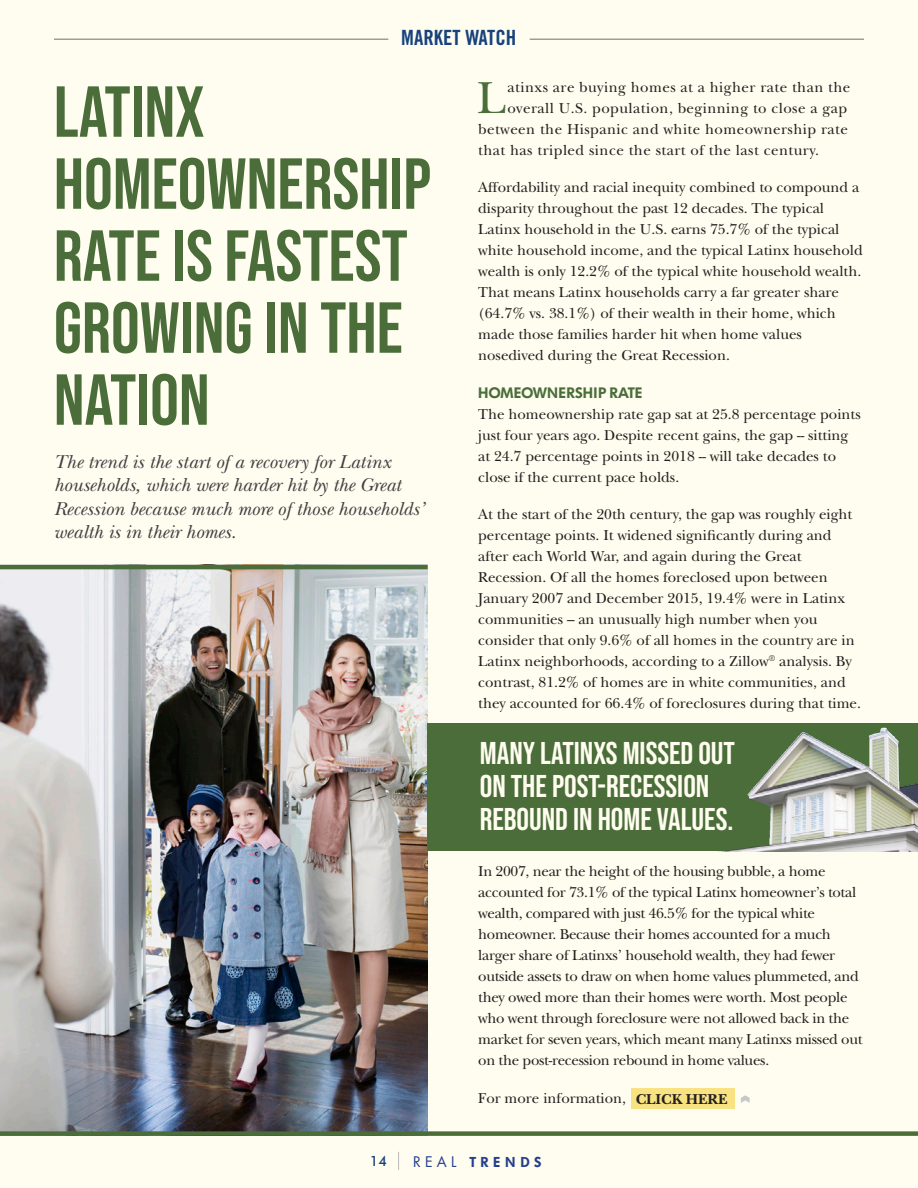
<style>
.page{position:relative;width:918px;height:1188px;background:#fffdef}
.page>*{position:absolute;margin:0;border:0;box-sizing:border-box;transform-origin:0 0}
.t1{font:72px/72px "Bebas Neue";color:#4a6d3a}
.t2{font:46.8px "New Baskerville";color:#4a6d3a}
.t3{font:31.5px/33px "Bebas Neue";color:#fffdef}
.t4{font:21px "Trade Gothic LT Std Bd Cn 20";color:#17427d}
.t5{font:italic 19.5px/23.4px "New Baskerville";color:#414042}
.t6{font:15px/21px "New Baskerville";color:#231f20}
.t7{font:15px/21px "New Baskerville";letter-spacing:-.02em;color:#231f20}
.t8{font:15px "New Baskerville";letter-spacing:.03em;color:#231f20}
.t9{font:600 15px "Futura BQ";letter-spacing:-.01em;color:#4a6d3a}
.t10{font:700 15px "New Baskerville";color:#231f20}
.t11{font:600 14.25px "Futura BQ";letter-spacing:.32em;color:#253f8e}
.t12{font:500 14.25px "Futura BT";color:#17427d}
.s1{font-family:"Futura Std";font-weight:400}
</style>
<div class="page">
<hr style="left:54px;top:39px;width:334px;height:1px;background:#6d6f72">
<hr style="left:530px;top:39px;width:334px;height:1px;background:#6d6f72">
<svg style="left:398px;top:1152px;width:1px;height:18px"></svg>
<svg style="left:741px;top:1095px;width:9px;height:8px"></svg>
<img style="left:0;top:569px;width:428px;height:562px">
<div style="left:631px;top:1088px;width:103px;height:20px;background:#f8e281"></div>
<div style="left:428px;top:723px;width:490px;height:127px;background:#4a6d3a"></div>
<img style="left:704px;top:727px;width:214px;height:125px">
<hr style="left:0;top:565px;width:428px;height:4px;background:#4a6d3a">
<div style="left:0;top:1131px;width:918px;height:5px;background:#4a6d3a"></div>
<p class="t4" style="left:401px;top:25px;width:117px">MARKET WATCH</p>
<p class="t2" style="left:477px;top:71px;width:31px">L</p>
<p class="t8" style="left:507px;top:78px;width:344px">atinxs are buying homes at a higher rate than the</p>
<p class="t1" style="left:54px;top:75px;width:379px">LATINX<br>HOMEOWNERSHIP<br>RATE IS FASTEST<br>GROWING IN THE<br>NATION</p>
<p class="t5" style="left:54px;top:450px;width:372px">The trend is the start of a recovery for Latinx households, which were harder hit by the Great Recession because much more of those households’ wealth is in their homes.</p>
<p class="t8" style="left:507px;top:99px;width:341px">overall U.S. population, beginning to close a gap</p>
<p class="t8" style="left:478px;top:120px;width:371px">between the Hispanic and white homeownership rate</p>
<p class="t8" style="left:478px;top:141px;width:342px">that has tripled since the start of the last century.</p>
<p class="t6" style="left:478px;top:177px;width:386px">Affordability and racial inequity combined to compound a disparity throughout the past 12 decades. The typical Latinx household in the U.S. earns 75.7% of the typical white household income, and the typical Latinx household wealth is only 12.2% of the typical white household wealth.<br>That means Latinx households carry a far greater share (64.7% vs. 38.1%) of their wealth in their home, which made those families harder hit when home values nosedived during the Great Recession.</p>
<p class="t9" style="left:478px;top:384px;width:166px">HOMEOWNERSHIP RATE</p>
<p class="t6" style="left:478px;top:404px;width:384px">The homeownership rate gap sat at 25.8 percentage points just four years ago. Despite recent gains, the gap -- sitting at 24.7 percentage points in 2018 -- will take decades to close if the current pace holds.</p>
<p class="t6" style="left:478px;top:504px;width:384px">At the start of the 20th century, the gap was roughly eight percentage points. It widened significantly during and after each World War, and again during the Great Recession. Of all the homes foreclosed upon between January 2007 and December 2015, 19.4% were in Latinx communities – an unusually high number when you consider that only 9.6% of all homes in the country are in Latinx neighborhoods, according to a Zillow<sup>®</sup> analysis. By contrast, 81.2% of homes are in white communities, and they accounted for 66.4% of foreclosures during that time.</p>
<p class="t3" style="left:480px;top:736px;width:257px">MANY LATINXS MISSED OUT<br>ON THE POST-RECESSION<br>REBOUND IN HOME VALUES.</p>
<p class="t7" style="left:478px;top:861px;width:386px">In 2007, near the height of the housing bubble, a home accounted for 73.1% of the typical Latinx homeowner’s total wealth, compared with just 46.5% for the typical white homeowner. Because their homes accounted for a much larger share of Latinxs’ household wealth, they had fewer outside assets to draw on when home values plummeted, and they owed more than their homes were worth. Most people who went through foreclosure were not allowed back in the market for seven years, which meant many Latinxs missed out on the post-recession rebound in home values.</p>
<p class="t6" style="left:478px;top:1088px;width:149px">For more information,</p>
<p class="t10" style="left:636px;top:1090px;width:93px">CLICK HERE</p>
<p class="t12" style="left:370px;top:1153px;width:19px">14</p>
<p class="t11" style="left:413px;top:1153px;width:130px"><span class="s1">REAL</span> TRENDS</p>
</div>
